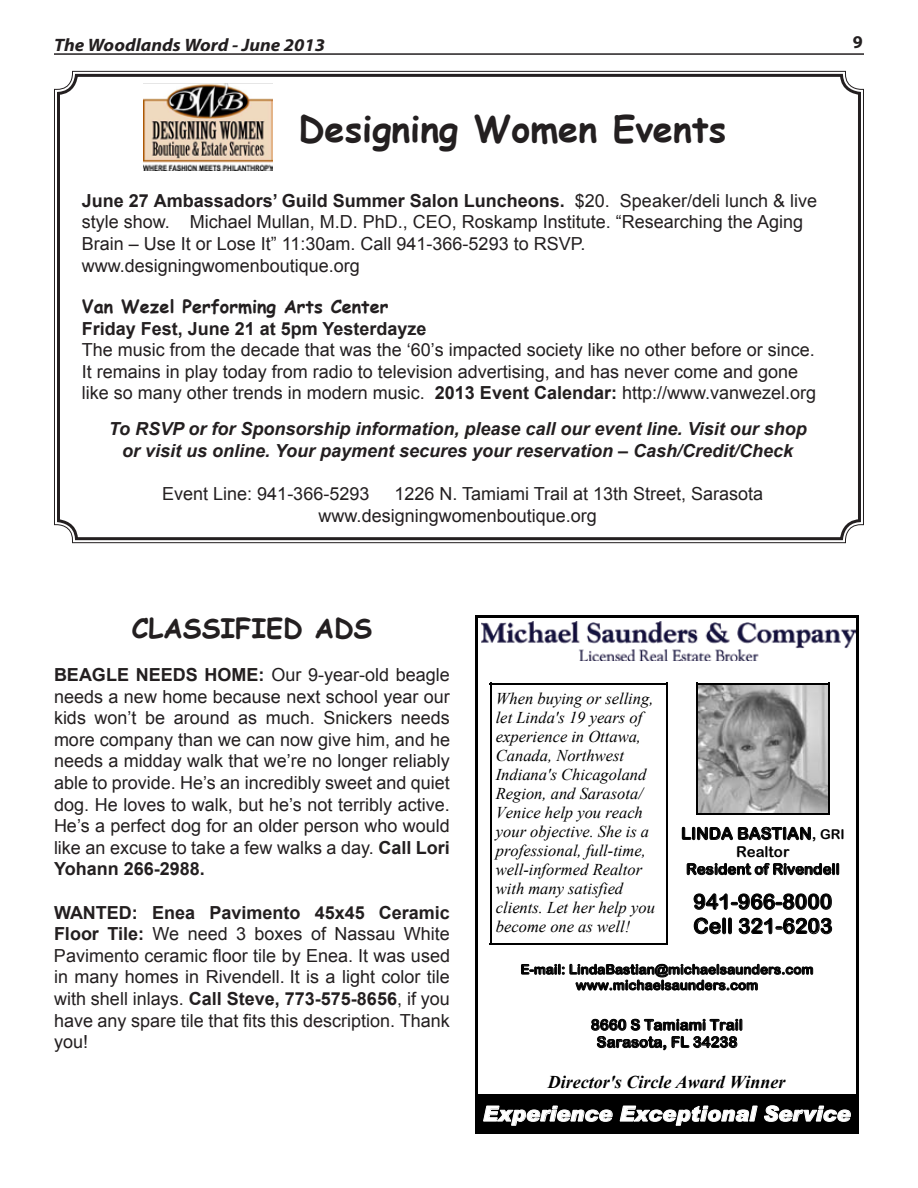
<style>
.page{position:relative;width:918px;height:1188px;background:#fff}
.page>*{position:absolute;margin:0;border:0;box-sizing:border-box;transform-origin:0 0}
.t1{font:700 36px "Comic Sans MS";color:#231f20}
.t2{font:700 27px "Comic Sans MS";color:#231f20}
.t3{font:italic 900 21px "Arial";color:#fff}
.t4{font:21px/24.5px "Arial Rounded MT Bold";color:#000}
.t5{font:18px/21.6px "Arial";color:#231f20}
.t6{font:italic 700 18px/21.6px "Arial";color:#231f20;text-align:center}
.t7{font:700 18px "Arial";color:#231f20}
.t8{font:700 18px "Comic Sans MS";color:#231f20}
.t9{font:italic 700 18px "Times New Roman";color:#000}
.t10{font:italic 700 18px "Myriad Pro";color:#231f20;scale:1.06 1}
.t11{font:italic 16.5px/19px "Times New Roman";color:#000}
.t12{font:16.5px "Arial Rounded MT Bold";color:#000}
.t13{font:15px/17.2px "Arial Rounded MT Bold";color:#000;text-align:center}
.t14{font:13.5px/15.6px "Arial Rounded MT Bold";color:#000;text-align:center}
.s1{font-weight:700}
.s2{font-size:15px}
.s3{font-size:13.5px}
</style>
<div class="page">
<hr style="left:54px;top:53px;width:810px;height:2px;background:#231f20">
<svg style="left:54px;top:70px;width:810px;height:474px"></svg>
<div style="left:57px;top:74px;width:804px;height:466px;border:3px solid #231f20;border-radius:18px"></div>
<img style="left:143px;top:84px;width:130px;height:86px">
<hr style="left:475px;top:615px;width:3px;height:519px;background:#000">
<hr style="left:856px;top:615px;width:3px;height:519px;background:#000">
<hr style="left:475px;top:615px;width:384px;height:3px;background:#000">
<hr style="left:475px;top:1131px;width:384px;height:3px;background:#000">
<img style="left:698px;top:684px;width:130px;height:129px">
<hr style="left:696px;top:683px;width:2px;height:132px;background:#000">
<hr style="left:828px;top:683px;width:2px;height:132px;background:#000">
<hr style="left:696px;top:683px;width:134px;height:1px;background:#000">
<hr style="left:696px;top:813px;width:134px;height:2px;background:#000">
<hr style="left:490px;top:683px;width:1px;height:262px;background:#000">
<hr style="left:666px;top:683px;width:2px;height:262px;background:#000">
<hr style="left:490px;top:683px;width:178px;height:1px;background:#000">
<hr style="left:490px;top:944px;width:178px;height:1px;background:#000">
<svg style="left:682px;top:827px;width:129px;height:13px"></svg>
<svg style="left:687px;top:863px;width:152px;height:12px"></svg>
<svg style="left:521px;top:964px;width:292px;height:26px"></svg>
<img style="left:482px;top:621px;width:374px;height:40px">
<div style="left:477px;top:1094px;width:380px;height:38px;background:#000"></div>
<svg style="left:483px;top:1106px;width:130px;height:20px"></svg>
<svg style="left:620px;top:1105px;width:138px;height:21px"></svg>
<svg style="left:764px;top:1105px;width:87px;height:17px"></svg>
<svg style="left:591px;top:1019px;width:151px;height:31px"></svg>
<svg style="left:694px;top:893px;width:138px;height:17px"></svg>
<svg style="left:694px;top:918px;width:38px;height:16px"></svg>
<svg style="left:739px;top:918px;width:93px;height:16px"></svg>
<p class="t10" style="left:54px;top:33px;width:257px">The Woodlands Word - June 2013</p>
<h1 class="t1" style="left:299px;top:102px;width:429px">Designing Women Events</h1>
<p class="t5" style="left:82px;top:190px;width:737px"><span class="s1">June 27 Ambassadors’ Guild Summer Salon Luncheons.</span> $20. Speaker/deli lunch &amp; live style show. Michael Mullan, M.D. PhD., CEO, Roskamp Institute. “Researching the Aging Brain – Use It or Lose It” 11:30am. Call 941-366-5293 to RSVP. www.designingwomenboutique.org</p>
<p class="t8" style="left:82px;top:293px;width:308px">Van Wezel Performing Arts Center</p>
<p class="t7" style="left:82px;top:316px;width:346px">Friday Fest, June 21 at 5pm Yesterdayze</p>
<p class="t5" style="left:82px;top:339px;width:736px">The music from the decade that was the ‘60’s impacted society like no other before or since.<br>It remains in play today from radio to television advertising, and has never come and gone like so many other trends in modern music. <span class="s1">2013 Event Calendar:</span> http://www.vanwezel.org</p>
<p class="t6" style="left:109px;top:419px;width:700px">To RSVP or for Sponsorship information, please call our event line. Visit our shop or visit us online. Your payment secures your reservation – Cash/Credit/Check</p>
<p class="t5" style="left:162px;top:483px;width:209px">Event Line: 941-366-5293</p>
<p class="t5" style="left:319px;top:483px;width:446px;text-indent:76px">1226 N. Tamiami Trail at 13th Street, Sarasota www.designingwomenboutique.org</p>
<h2 class="t2" style="left:132px;top:608px;width:242px">CLASSIFIED ADS</h2>
<p class="t5" style="left:54px;top:664px;width:398px;text-align:justify"><span class="s1">BEAGLE NEEDS HOME:</span> Our 9-year-old beagle needs a new home because next school year our kids won’t be around as much. Snickers needs more company than we can now give him, and he needs a midday walk that we’re no longer reliably able to provide. He’s an incredibly sweet and quiet dog. He loves to walk, but he’s not terribly active.<br>He’s a perfect dog for an older person who would like an excuse to take a few walks a day. <span class="s1">Call Lori Yohann 266-2988.</span></p>
<p class="t5" style="left:54px;top:902px;width:398px;text-align:justify"><span class="s1">WANTED: Enea Pavimento 45x45 Ceramic Floor Tile:</span> We need 3 boxes of Nassau White Pavimento ceramic floor tile by Enea. It was used in many homes in Rivendell. It is a light color tile with shell inlays. <span class="s1">Call Steve, 773-575-8656</span>, if you have any spare tile that fits this description. Thank you!</p>
<p class="t11" style="left:496px;top:689px;width:161px">When buying or selling, let Linda's 19 years of experience in Ottawa,<br>Canada, Northwest<br>Indiana's Chicagoland<br>Region, and Sarasota/<br>Venice help you reach your objective. She is a professional, full-time, well-informed Realtor with many satisfied clients. Let her help you become one as well!</p>
<p class="t12" style="left:681px;top:824px;width:165px">LINDA BASTIAN<span class="s2">,</span> <span class="s3">GRI</span></p>
<p class="t13" style="left:686px;top:843px;width:155px">Realtor<br>Resident of Rivendell</p>
<p class="t4" style="left:693px;top:889px;width:141px">941-966-8000<br>Cell 321-6203</p>
<p class="t14" style="left:520px;top:961px;width:295px">E-mail: LindaBastian@michaelsaunders.com www.michaelsaunders.com</p>
<p class="t13" style="left:591px;top:1016px;width:154px">8660 S Tamiami Trail<br>Sarasota, FL 34238</p>
<p class="t9" style="left:548px;top:1069px;width:239px">Director's Circle Award Winner</p>
<p class="t3" style="left:483px;top:1101px;width:369px">Experience Exceptional Service</p>
</div>
